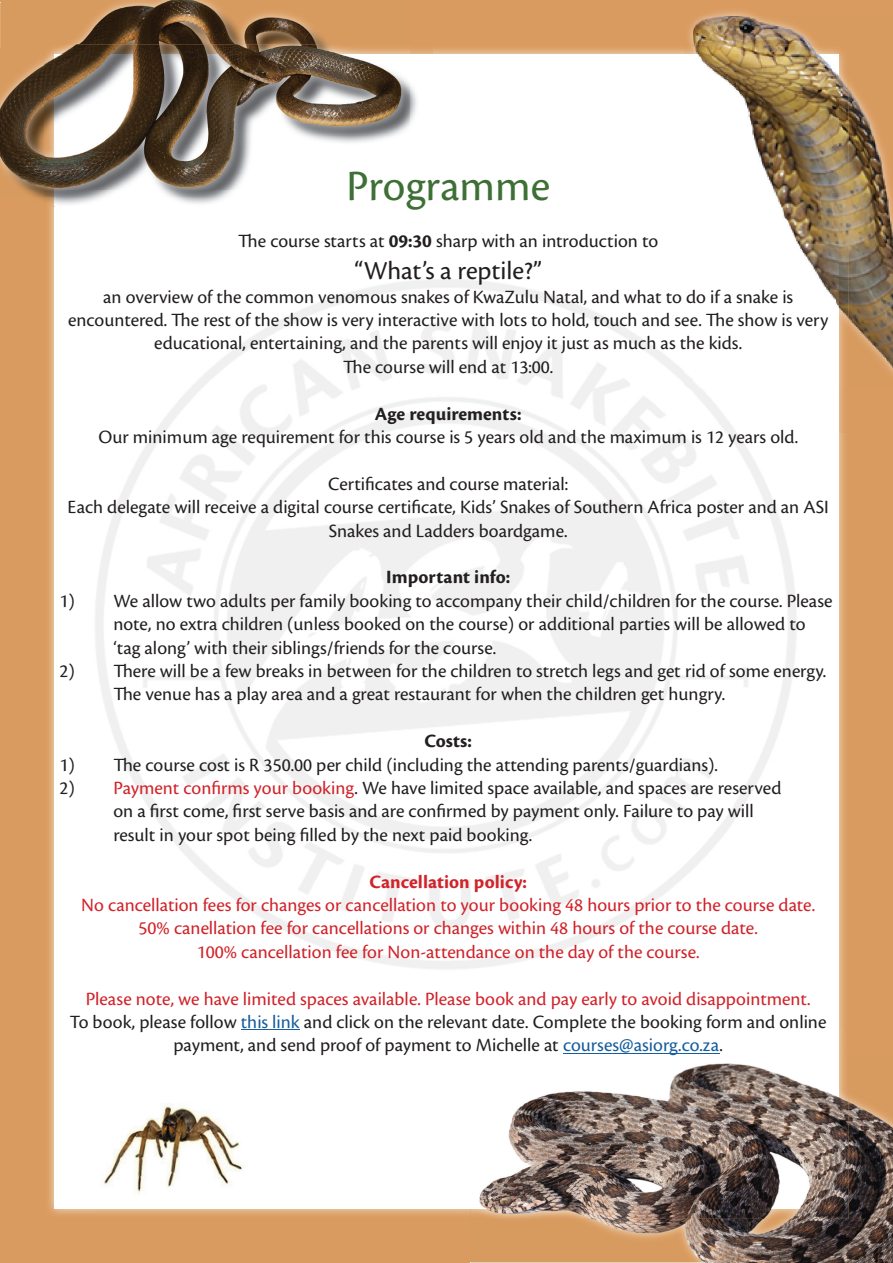
<style>
.page{position:relative;width:893px;height:1263px;background:#fff}
.page>*{position:absolute;margin:0;border:0;box-sizing:border-box;transform-origin:0 0}
.t1{font:45px "Cronos Pro";color:#3e7036}
.t2{font:27px "Cronos Pro";letter-spacing:-.005em;color:#231f20}
.t3{font:19.5px/23.4px "Cronos Pro";color:#231f20;text-align:center}
.t4{font:19.5px/23.4px "Cronos Pro";color:#d1232a;text-align:center}
.t5{font:700 19.5px "Cronos Pro";color:#231f20}
.t6{font:700 19.5px "Cronos Pro";letter-spacing:.005em;color:#d1232a}
.s1{font-weight:700}
.s2{color:#d1232a}
.s3{color:#175d9e}
</style>
<div class="page">
<div style="left:0;top:0;width:893px;height:1262px;background:#d99b5f"></div>
<img style="left:433px;top:48px;width:251px;height:6px">
<img style="left:48px;top:206px;width:49px;height:1009px">
<img style="left:839px;top:432px;width:6px;height:594px">
<img style="left:97px;top:1209px;width:356px;height:6px">
<div style="left:54px;top:54px;width:785px;height:1155px;background:linear-gradient(to right,#fdfdfd,#fcfcfd)"></div>
<img style="left:103px;top:1104px;width:141px;height:90px">
<img style="left:688px;top:10px;width:68px;height:34px">
<svg style="left:684px;top:44px;width:9px;height:10px"></svg>
<img style="left:693px;top:16px;width:200px;height:416px">
<img style="left:693px;top:44px;width:156px;height:343px">
<img style="left:1px;top:59px;width:43px;height:141px">
<svg style="left:44px;top:189px;width:10px;height:17px"></svg>
<img style="left:54px;top:189px;width:183px;height:7px">
<img style="left:54px;top:86px;width:363px;height:103px">
<svg style="left:410px;top:49px;width:23px;height:5px"></svg>
<img style="left:0;top:0;width:327px;height:44px">
<img style="left:0;top:3px;width:1px;height:164px">
<img style="left:44px;top:44px;width:366px;height:49px">
<img style="left:44px;top:92px;width:10px;height:97px">
<svg style="left:453px;top:1262px;width:17px;height:1px"></svg>
<img style="left:470px;top:1096px;width:423px;height:167px">
<img style="left:470px;top:1055px;width:379px;height:164px">
<img style="left:470px;top:1055px;width:369px;height:154px">
<hr style="left:241px;top:1029px;width:59px;height:1px;background:#175d9e">
<hr style="left:563px;top:1053px;width:157px;height:1px;background:#175d9e">
<svg style="left:706px;top:313px;width:18px;height:13px"></svg>
<svg style="left:343px;top:359px;width:18px;height:14px"></svg>
<svg style="left:121px;top:757px;width:11px;height:14px"></svg>
<h1 class="t1" style="left:346px;top:160px;width:205px">Programme</h1>
<p class="t3" style="left:258px;top:229px;width:402px">e course starts at <span class="s1">09:30</span> sharp with an introduction to</p>
<h2 class="t2" style="left:354px;top:255px;width:189px">“What’s a reptile?”</h2>
<p class="t3" style="left:103px;top:285px;width:691px">an overview of the common venomous snakes of KwaZulu Natal, and what to do if a snake is</p>
<p class="t3" style="left:68px;top:308px;width:761px">encountered. e rest of the show is very interactive with lots to hold, touch and see. e show is very</p>
<p class="t3" style="left:154px;top:332px;width:590px">educational, entertaining, and the parents will enjoy it just as much as the kids.</p>
<p class="t3" style="left:363px;top:355px;width:192px">e course will end at 13:00.</p>
<p class="t5" style="left:375px;top:402px;width:148px">Age requirements:</p>
<p class="t3" style="left:98px;top:425px;width:701px">Our minimum age requirement for this course is 5 years old and the maximum is 12 years old.</p>
<p class="t3" style="left:68px;top:472px;width:763px">Certificates and course material:<br>Each delegate will receive a digital course certificate, Kids’ Snakes of Southern Africa poster and an ASI<br>Snakes and Ladders boardgame.</p>
<p class="t5" style="left:386px;top:566px;width:125px">Important info:</p>
<p class="t3" style="left:59px;top:589px;width:775px">1) We allow two adults per family booking to accompany their child/children for the course. Please</p>
<p class="t3" style="left:113px;top:612px;width:694px">note, no extra children (unless booked on the course) or additional parties will be allowed to</p>
<p class="t3" style="left:113px;top:636px;width:384px">‘tag along’ with their siblings/friends for the course.</p>
<p class="t3" style="left:59px;top:659px;width:17px">2)</p>
<p class="t3" style="left:133px;top:659px;width:695px;text-align:left">ere will be a few breaks in between for the children to stretch legs and get rid of some energy. e venue has a play area and a great restaurant for when the children get hungry.</p>
<p class="t5" style="left:424px;top:730px;width:49px">Costs:</p>
<p class="t3" style="left:59px;top:753px;width:17px">1)</p>
<p class="t3" style="left:133px;top:753px;width:586px">e course cost is R 350.00 per child (including the attending parents/guardians).</p>
<p class="t3" style="left:113px;top:776px;width:669px;text-align:left;text-indent:-54px">2) <span class="s2">Payment confirms your booking</span>. We have limited space available, and spaces are reserved on a first come, first serve basis and are confirmed by payment only. Failure to pay will result in your spot being filled by the next paid booking.</p>
<p class="t6" style="left:369px;top:870px;width:159px">Cancellation policy:</p>
<p class="t4" style="left:81px;top:893px;width:735px">No cancellation fees for changes or cancellation to your booking 48 hours prior to the course date.<br>50% canellation fee for cancellations or changes within 48 hours of the course date.<br>100% cancellation fee for Non-attendance on the day of the course.</p>
<p class="t3" style="left:70px;top:987px;width:758px"><span class="s2">Please note, we have limited spaces available. Please book and pay early to avoid disappointment.<br></span>To book, please follow <span class="s3">this link</span> and click on the relevant date. Complete the booking form and online payment, and send proof of payment to Michelle at <span class="s3">courses@asiorg.co.za</span>.</p>
</div>
